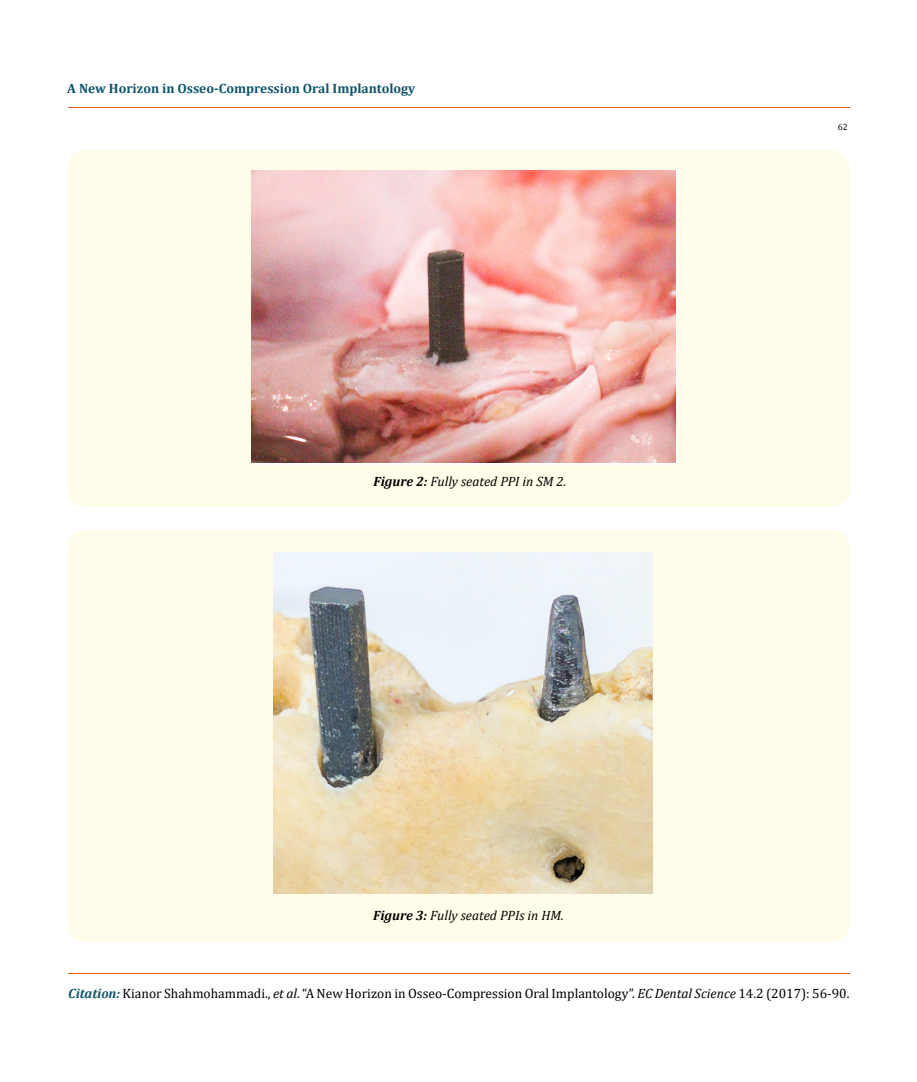
<style>
.page{position:relative;width:917px;height:1082px;background:#fff}
.page>*{position:absolute;margin:0;border:0;box-sizing:border-box;transform-origin:0 0}
.t1{font:13.5px "Cambria";color:#000}
.t2{font:italic 13.5px "Cambria";color:#000}
.t3{font:700 13.5px "Cambria";color:#0e546a}
.t4{font:9px "Cambria";color:#000}
.s1{font-weight:700}
.s2{font-weight:700;font-style:italic;color:#0e546a}
.s3{font-style:italic}
</style>
<div class="page">
<hr style="left:68px;top:108px;width:781px;height:1px;background:#e05d1a">
<hr style="left:68px;top:973px;width:781px;height:1px;background:#e05d1a">
<div style="left:68px;top:150px;width:781px;height:357px;background:#fffde9;border-radius:18px"></div>
<img style="left:252px;top:170px;width:423px;height:292px">
<div style="left:68px;top:530px;width:781px;height:411px;background:#fffde9;border-radius:18px"></div>
<img style="left:274px;top:552px;width:378px;height:341px">
<p class="t3" style="left:67px;top:79px;width:350px">A New Horizon in Osseo-Compression Oral Implantology</p>
<p class="t2" style="left:373px;top:471px;width:194px"><span class="s1">Figure 2:</span> Fully seated PPI in SM 2.</p>
<p class="t2" style="left:373px;top:905px;width:192px"><span class="s1">Figure 3:</span> Fully seated PPIs in HM.</p>
<p class="t4" style="left:837px;top:122px;width:11px">62</p>
<p class="t1" style="left:68px;top:985px;width:782px"><span class="s2">Citation:</span> Kianor Shahmohammadi., <span class="s3">et al</span>. “A New Horizon in Osseo-Compression Oral Implantology”. <span class="s3">EC Dental Science</span> 14.2 (2017): 56-90.</p>
</div>
